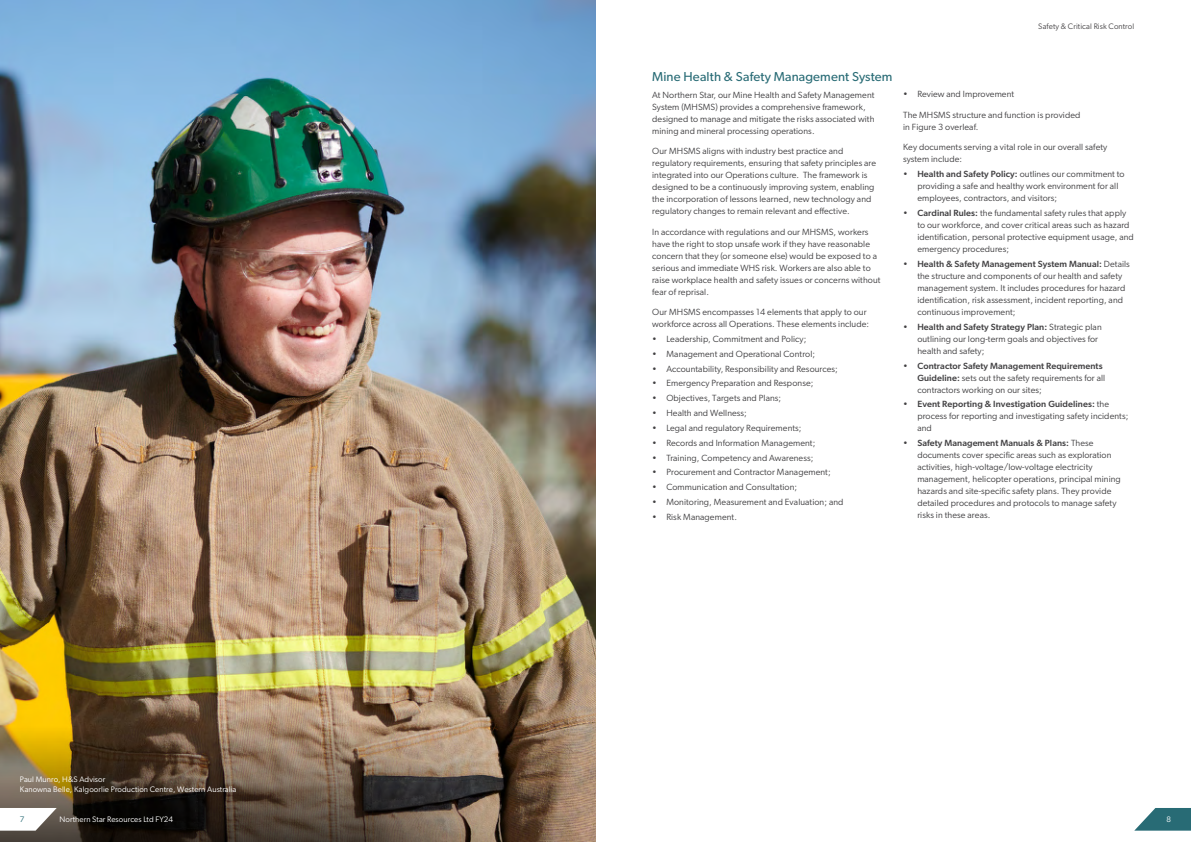
<style>
.page{position:relative;width:1191px;height:842px;background:#fff}
.page>*{position:absolute;margin:0;border:0;box-sizing:border-box;transform-origin:0 0}
.t1{font:13px "Gibson";letter-spacing:.01em;color:#286b75}
.t2{font:9px/12px "Gibson";letter-spacing:.01em;color:#414042}
.t3{font:8px/10px "Gibson";letter-spacing:.01em;color:#fff}
.t4{font:8px "Gibson";letter-spacing:.01em;color:#484648}
.t5{font:8px "Gibson";color:#286b75}
.s1{font-weight:500}
</style>
<div class="page">
<img style="left:0;top:0;width:595px;height:726px">
<svg style="left:0;top:726px;width:595px;height:116px;background:#69553f"></svg>
<svg style="left:1134px;top:808px;width:57px;height:23px"></svg>
<svg style="left:0;top:808px;width:57px;height:23px"></svg>
<p class="t4" style="left:1038px;top:22px;width:98px">Safety &amp; Critical Risk Control</p>
<h1 class="t1" style="left:652px;top:69px;width:242px">Mine Health &amp; Safety Management System</h1>
<p class="t2" style="left:652px;top:88px;width:224px">At Northern Star, our Mine Health and Safety Management System (MHSMS) provides a comprehensive framework, designed to manage and mitigate the risks associated with mining and mineral processing operations.</p>
<p class="t2" style="left:652px;top:145px;width:225px">Our MHSMS aligns with industry best practice and regulatory requirements, ensuring that safety principles are integrated into our Operations culture. The framework is designed to be a continuously improving system, enabling the incorporation of lessons learned, new technology and regulatory changes to remain relevant and effective.</p>
<p class="t2" style="left:652px;top:225px;width:230px">In accordance with regulations and our MHSMS, workers have the right to stop unsafe work if they have reasonable concern that they (or someone else) would be exposed to a serious and immediate WHS risk. Workers are also able to raise workplace health and safety issues or concerns without fear of reprisal.</p>
<p class="t2" style="left:652px;top:306px;width:218px">Our MHSMS encompasses 14 elements that apply to our workforce across all Operations. These elements include:</p>
<p class="t2" style="left:652px;top:333px;width:156px">• Leadership, Commitment and Policy;</p>
<p class="t2" style="left:652px;top:347px;width:164px">• Management and Operational Control;</p>
<p class="t2" style="left:652px;top:362px;width:187px">• Accountability, Responsibility and Resources;</p>
<p class="t2" style="left:652px;top:377px;width:163px">• Emergency Preparation and Response;</p>
<p class="t2" style="left:652px;top:392px;width:131px">• Objectives, Targets and Plans;</p>
<p class="t2" style="left:652px;top:407px;width:96px">• Health and Wellness;</p>
<p class="t2" style="left:652px;top:422px;width:151px">• Legal and regulatory Requirements;</p>
<p class="t2" style="left:652px;top:436px;width:165px">• Records and Information Management;</p>
<p class="t2" style="left:652px;top:451px;width:163px">• Training, Competency and Awareness;</p>
<p class="t2" style="left:652px;top:466px;width:180px">• Procurement and Contractor Management;</p>
<p class="t2" style="left:652px;top:481px;width:146px">• Communication and Consultation;</p>
<p class="t2" style="left:652px;top:496px;width:193px">• Monitoring, Measurement and Evaluation; and</p>
<p class="t2" style="left:652px;top:511px;width:86px">• Risk Management.</p>
<p class="t2" style="left:903px;top:88px;width:113px">• Review and Improvement</p>
<p class="t2" style="left:903px;top:109px;width:179px">The MHSMS structure and function is provided in Figure 3 overleaf.</p>
<p class="t2" style="left:903px;top:141px;width:206px">Key documents serving a vital role in our overall safety system include:</p>
<p class="t2" style="left:917px;top:168px;width:209px;text-indent:-14px">• <span class="s1">Health and Safety Policy:</span> outlines our commitment to providing a safe and healthy work environment for all employees, contractors, and visitors;</p>
<p class="t2" style="left:917px;top:207px;width:218px;text-indent:-14px">• <span class="s1">Cardinal Rules:</span> the fundamental safety rules that apply to our workforce, and cover critical areas such as hazard identification, personal protective equipment usage, and emergency procedures;</p>
<p class="t2" style="left:917px;top:258px;width:214px;text-indent:-14px">• <span class="s1">Health &amp; Safety Management System Manual:</span> Details the structure and components of our health and safety management system. It includes procedures for hazard identification, risk assessment, incident reporting, and continuous improvement;</p>
<p class="t2" style="left:917px;top:321px;width:186px;text-indent:-14px">• <span class="s1">Health and Safety Strategy Plan:</span> Strategic plan outlining our long-term goals and objectives for health and safety;</p>
<p class="t2" style="left:917px;top:359px;width:189px;text-indent:-14px">• <span class="s1">Contractor Safety Management Requirements<br>Guideline:</span> sets out the safety requirements for all contractors working on our sites;</p>
<p class="t2" style="left:917px;top:398px;width:212px;text-indent:-14px">• <span class="s1">Event Reporting &amp; Investigation Guidelines:</span> the process for reporting and investigating safety incidents; and</p>
<p class="t2" style="left:917px;top:437px;width:205px;text-indent:-14px">• <span class="s1">Safety Management Manuals &amp; Plans:</span> These documents cover specific areas such as exploration activities, high-voltage/low-voltage electricity management, helicopter operations, principal mining hazards and site-specific safety plans. They provide detailed procedures and protocols to manage safety risks in these areas.</p>
<p class="t3" style="left:20px;top:774px;width:218px">Paul Munro, H&amp;S Advisor<br>Kanowna Belle, Kalgoorlie Production Centre, Western Australia</p>
<p class="t5" style="left:20px;top:814px;width:6px">7</p>
<p class="t3" style="left:60px;top:814px;width:115px">Northern Star Resources Ltd FY24</p>
<p class="t3" style="left:1166px;top:814px;width:6px">8</p>
</div>
